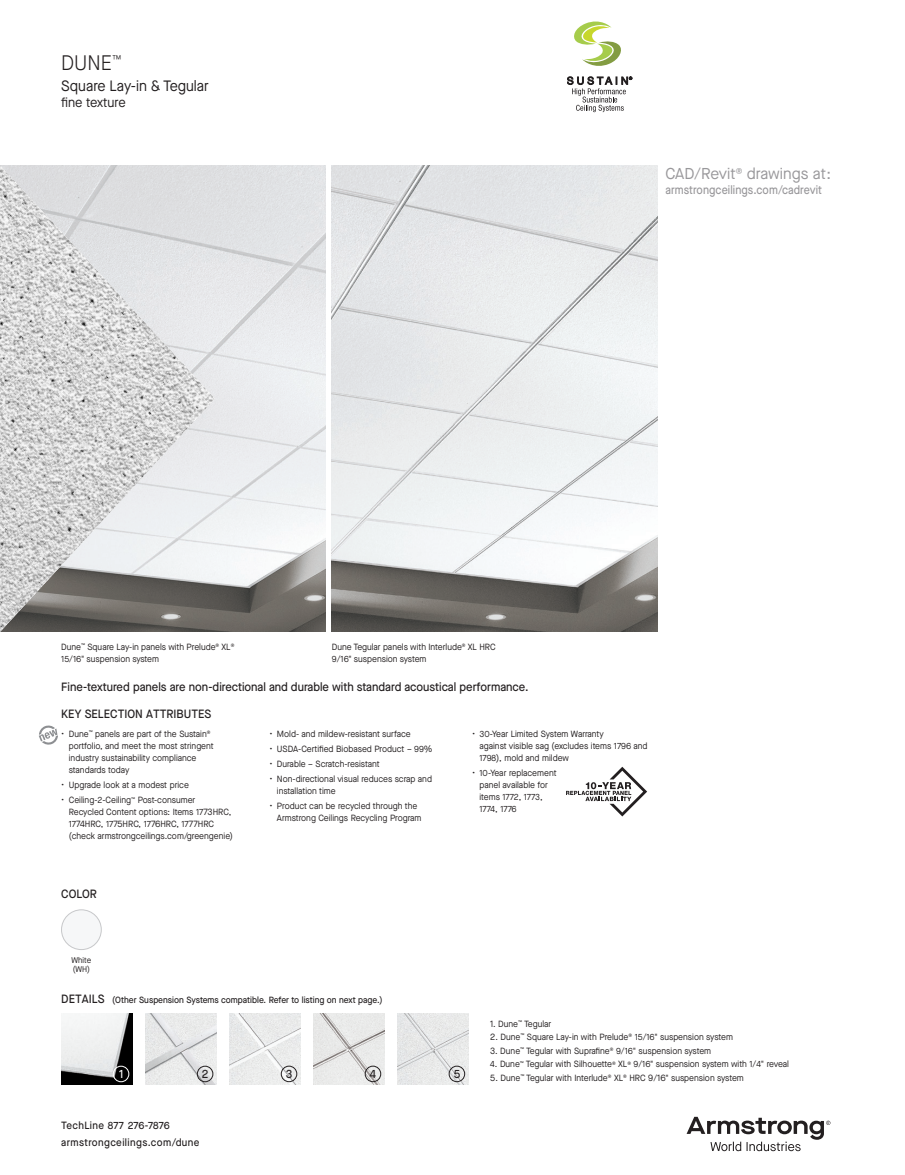
<style>
.page{position:relative;width:905px;height:1175px;background:#fff}
.page>*{position:absolute;margin:0;border:0;box-sizing:border-box;transform-origin:0 0}
.t1{font:300 21px "Maison Neue";color:#231f20;scale:.95 1}
.t2{font:15.75px "Maison Neue";letter-spacing:.005em;color:#99989b}
.t3{font:15px "Maison Neue";color:#231f20;scale:.95 1}
.t4{font:13.5px "Maison Neue";color:#231f20;scale:.95 1}
.t5{font:500 12px "Maison Neue";color:#231f20;scale:.95 1}
.t6{font:500 12px "Maison Neue";letter-spacing:.01em;color:#99989b;scale:.9 1}
.t7{font:500 12px "Maison Neue";color:#fff;scale:.95 1}
.t8{font:500 10.5px/17px "Maison Neue";letter-spacing:.04em;color:#231f20;scale:.95 1}
.t9{font:9px/12px "Maison Neue";color:#231f20}
.t10{font:9px/12px "Maison Neue";color:#231f20;scale:.95 1}
.t11{font:500 9px "Maison Neue";color:#231f20;scale:.95 1}
.t12{font:8.25px/9.8px "Maison Neue";color:#231f20;scale:.95 1}
.s1{font-size:12px}
</style>
<div class="page">
<svg style="left:686px;top:1116px;width:144px;height:35px"></svg>
<img style="left:215px;top:165px;width:111px;height:467px">
<img style="left:332px;top:165px;width:325px;height:467px">
<img style="left:397px;top:1013px;width:71px;height:71px">
<img style="left:313px;top:1013px;width:71px;height:71px">
<img style="left:145px;top:1013px;width:71px;height:71px">
<img style="left:61px;top:1013px;width:71px;height:71px">
<img style="left:0;top:165px;width:215px;height:467px">
<svg style="left:39px;top:725px;width:19px;height:19px"></svg>
<div style="left:113px;top:1065px;width:16px;height:17px;border:1px solid #fff;border-radius:50%"></div>
<div style="left:197px;top:1065px;width:16px;height:17px;border:1px solid #231f20;border-radius:50%"></div>
<img style="left:229px;top:1013px;width:71px;height:71px">
<div style="left:281px;top:1065px;width:16px;height:17px;border:1px solid #231f20;border-radius:50%"></div>
<div style="left:365px;top:1065px;width:16px;height:17px;border:1px solid #231f20;border-radius:50%"></div>
<div style="left:449px;top:1065px;width:16px;height:17px;border:1px solid #231f20;border-radius:50%"></div>
<svg style="left:566px;top:766px;width:81px;height:50px"></svg>
<div style="left:61px;top:909px;width:40px;height:40px;background:#f6f7f8;border-radius:50%"></div>
<div style="left:61px;top:909px;width:40px;height:40px;border:1px solid #c7c8ca;border-radius:50%"></div>
<svg style="left:574px;top:21px;width:47px;height:45px"></svg>
<svg style="left:567px;top:77px;width:65px;height:35px"></svg>
<h1 class="t1" style="left:61px;top:49px;width:64px">DUNE<sup>™</sup></h1>
<h3 class="t3" style="left:61px;top:76px;width:157px">Square Lay-in &amp; Tegular</h3>
<h3 class="t4" style="left:61px;top:94px;width:69px">fine texture</h3>
<h2 class="t2" style="left:665px;top:163px;width:167px">CAD/Revit<sup>®</sup> drawings at:</h2>
<h3 class="t6" style="left:665px;top:182px;width:175px">armstrongceilings.com/cadrevit</h3>
<p class="t10" style="left:61px;top:640px;width:184px">Dune<sup>™</sup> Square Lay-in panels with Prelude<sup>®</sup> XL<sup>®<br></sup>15/16" suspension system</p>
<h3 class="t5" style="left:61px;top:678px;width:493px">Fine-textured panels are non-directional and durable with standard acoustical performance.</h3>
<p class="t10" style="left:332px;top:640px;width:174px">Dune Tegular panels with Interlude<sup>®</sup> XL HRC<br>9/16" suspension system</p>
<h3 class="t5" style="left:61px;top:705px;width:159px">KEY SELECTION ATTRIBUTES</h3>
<p class="t9" style="left:69px;top:728px;width:146px;text-indent:-7px">• Dune<sup>™</sup> panels are part of the Sustain<sup>® </sup>portfolio, and meet the most stringent industry sustainability compliance standards today</p>
<p class="t9" style="left:61px;top:779px;width:129px">• Upgrade look at a modest price</p>
<p class="t9" style="left:69px;top:794px;width:166px;text-indent:-7px">• Ceiling-2-Ceiling<sup>™</sup> Post-consumer<br>Recycled Content options: Items 1773HRC, 1774HRC, 1775HRC, 1776HRC, 1777HRC (check armstrongceilings.com/greengenie)</p>
<h3 class="t5" style="left:61px;top:886px;width:39px">COLOR</h3>
<p class="t12" style="left:71px;top:954px;width:22px">White (WH)</p>
<p class="t9" style="left:269px;top:728px;width:143px">• Mold- and mildew-resistant surface</p>
<p class="t9" style="left:269px;top:743px;width:165px">• USDA-Certified Biobased Product – 99%</p>
<p class="t9" style="left:269px;top:758px;width:112px">• Durable – Scratch-resistant</p>
<p class="t9" style="left:277px;top:773px;width:156px;text-indent:-7px">• Non-directional visual reduces scrap and installation time</p>
<p class="t9" style="left:277px;top:800px;width:146px;text-indent:-7px">• Product can be recycled through the<br>Armstrong Ceilings Recycling Program</p>
<p class="t11" style="left:61px;top:993px;width:339px"><span class="s1">DETAILS</span> (Other Suspension Systems compatible. Refer to listing on next page.)</p>
<p class="t9" style="left:479px;top:727px;width:169px;text-indent:-7px">• 30-Year Limited System Warranty<br>against visible sag (excludes items 1796 and<br>1798), mold and mildew</p>
<p class="t9" style="left:479px;top:766px;width:79px;text-indent:-7px">• 10-Year replacement panel available for items 1772, 1773,<br>1774, 1776</p>
<h3 class="t7" style="left:119px;top:1065px;width:6px">1</h3>
<h3 class="t5" style="left:202px;top:1065px;width:8px">2</h3>
<h3 class="t5" style="left:286px;top:1065px;width:8px">3</h3>
<h3 class="t5" style="left:370px;top:1065px;width:8px">4</h3>
<h3 class="t5" style="left:454px;top:1065px;width:8px">5</h3>
<p class="t8" style="left:61px;top:1116px;width:147px">TechLine 877 276-7876 armstrongceilings.com/dune</p>
<p class="t10" style="left:490px;top:1017px;width:66px">1. Dune<sup>™</sup> Tegular</p>
<p class="t10" style="left:490px;top:1031px;width:257px">2. Dune<sup>™</sup> Square Lay-in with Prelude<sup>®</sup> 15/16" suspension system</p>
<p class="t10" style="left:490px;top:1044px;width:234px">3. Dune<sup>™</sup> Tegular with Suprafine<sup>®</sup> 9/16" suspension system</p>
<p class="t10" style="left:490px;top:1058px;width:316px">4. Dune<sup>™</sup> Tegular with Silhouette<sup>®</sup> XL<sup>®</sup> 9/16" suspension system with 1/4" reveal</p>
<p class="t10" style="left:490px;top:1071px;width:268px">5. Dune<sup>™</sup> Tegular with Interlude<sup>®</sup> XL<sup>®</sup> HRC 9/16" suspension system</p>
</div>
